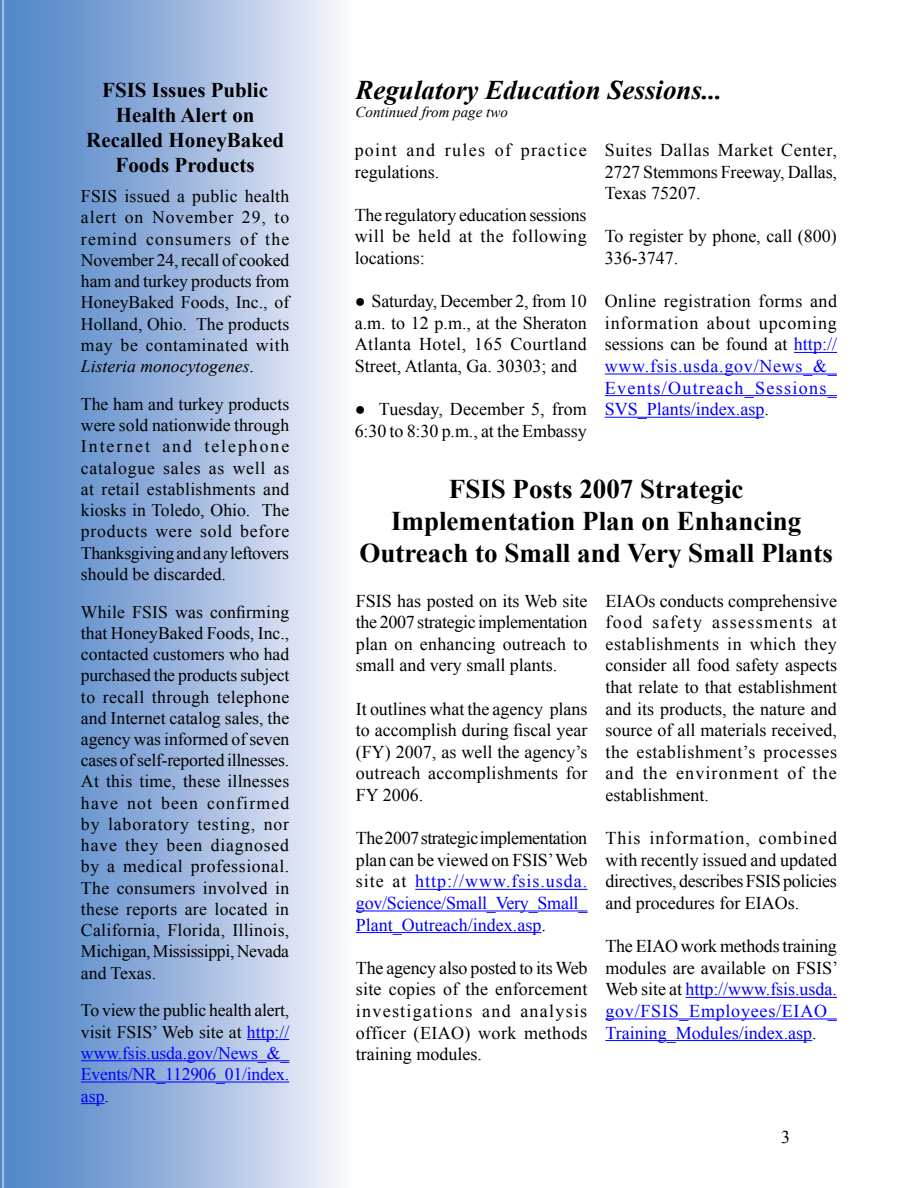
<style>
.page{position:relative;width:918px;height:1188px;background:#fff}
.page>*{position:absolute;margin:0;border:0;box-sizing:border-box;transform-origin:0 0}
.t1{font:700 27px/32.4px "Times New Roman";color:#000;text-align:center}
.t2{font:italic 700 27px "Times New Roman";color:#000}
.t3{font:700 21px/25.2px "Times New Roman";color:#000;text-align:center}
.t4{font:18px/21.6px "Times New Roman";color:#000;text-align:justify}
.t5{font:18px/21.6px "Times New Roman";color:#00f;text-align:justify}
.t6{font:18px/21.6px "Times New Roman";letter-spacing:.07em;color:#000}
.t7{font:17.7px/21.3px "Times New Roman";color:#000;text-align:justify}
.t8{font:17.7px/21.3px "Times New Roman";letter-spacing:-.005em;color:#00f;text-align:justify}
.t9{font:italic 15px "Times New Roman";color:#000}
.s1{font-style:italic}
.s2{color:#000}
</style>
<div class="page">
<div style="left:0;top:0;width:355px;height:1188px;background:linear-gradient(to right,#477ec3,#f6f4fb)"></div>
<hr style="left:415px;top:889px;width:172px;height:1px;background:#00f">
<hr style="left:356px;top:911px;width:231px;height:1px;background:#00f">
<hr style="left:356px;top:932px;width:185px;height:1px;background:#00f">
<hr style="left:686px;top:997px;width:151px;height:1px;background:#00f">
<hr style="left:605px;top:1019px;width:232px;height:1px;background:#00f">
<hr style="left:605px;top:1040px;width:207px;height:1px;background:#00f">
<hr style="left:247px;top:1039px;width:42px;height:1px;background:#00f">
<hr style="left:81px;top:1060px;width:208px;height:1px;background:#00f">
<hr style="left:81px;top:1082px;width:208px;height:1px;background:#00f">
<svg style="left:81px;top:1103px;width:24px;height:1px"></svg>
<hr style="left:794px;top:352px;width:43px;height:1px;background:#00f">
<hr style="left:605px;top:374px;width:232px;height:1px;background:#00f">
<hr style="left:605px;top:395px;width:232px;height:1px;background:#00f">
<hr style="left:605px;top:417px;width:159px;height:1px;background:#00f">
<p class="t3" style="left:86px;top:77px;width:199px">FSIS Issues Public<br>Health Alert on<br>Recalled HoneyBaked<br>Foods Products</p>
<p class="t7" style="left:81px;top:185px;width:210px">FSIS issued a public health alert on November 29, to remind consumers of the November 24, recall of cooked ham and turkey products from HoneyBaked Foods, Inc., of Holland, Ohio. The products may be contaminated with <span class="s1">Listeria monocytogenes</span>.</p>
<p class="t7" style="left:81px;top:393px;width:210px">The ham and turkey products were sold nationwide through Internet and telephone catalogue sales as well as at retail establishments and kiosks in Toledo, Ohio. The products were sold before Thanksgiving and any leftovers should be discarded.</p>
<p class="t7" style="left:81px;top:601px;width:210px">While FSIS was confirming that HoneyBaked Foods, Inc., contacted customers who had purchased the products subject to recall through telephone and Internet catalog sales, the agency was informed of seven cases of self-reported illnesses.<br>At this time, these illnesses have not been confirmed by laboratory testing, nor have they been diagnosed by a medical professional.<br>The consumers involved in these reports are located in California, Florida, Illinois, Michigan, Mississippi, Nevada and Texas.</p>
<p class="t8" style="left:81px;top:1000px;width:210px"><span class="s2">To view the public health alert, visit FSIS’ Web site at</span> http:// www.fsis.usda.gov/News_&amp;_ Events/NR_112906_01/index. asp<span class="s2">.</span></p>
<p class="t2" style="left:355px;top:71px;width:368px">Regulatory Education Sessions...</p>
<p class="t9" style="left:355px;top:102px;width:154px">Continued from page two</p>
<p class="t6" style="left:355px;top:139px;width:234px">point and rules of practice regulations.</p>
<p class="t4" style="left:355px;top:204px;width:234px">The regulatory education sessions will be held at the following locations:</p>
<p class="t4" style="left:355px;top:290px;width:234px">● Saturday, December 2, from 10 a.m. to 12 p.m., at the Sheraton Atlanta Hotel, 165 Courtland Street, Atlanta, Ga. 30303; and</p>
<p class="t4" style="left:355px;top:398px;width:234px">● Tuesday, December 5, from<br>6:30 to 8:30 p.m., at the Embassy</p>
<p class="t4" style="left:605px;top:139px;width:234px">Suites Dallas Market Center, 2727 Stemmons Freeway, Dallas, Texas 75207.</p>
<p class="t4" style="left:605px;top:225px;width:234px">To register by phone, call (800)<br>336-3747.</p>
<p class="t5" style="left:605px;top:290px;width:234px"><span class="s2">Online registration forms and information about upcoming sessions can be found at</span> http:// www.fsis.usda.gov/News_&amp;_ Events/Outreach_Sessions_ SVS_Plants/index.asp<span class="s2">.</span></p>
<p class="t1" style="left:359px;top:472px;width:475px">FSIS Posts 2007 Strategic<br>Implementation Plan on Enhancing<br>Outreach to Small and Very Small Plants</p>
<p class="t4" style="left:356px;top:590px;width:233px">FSIS has posted on its Web site the 2007 strategic implementation plan on enhancing outreach to small and very small plants.</p>
<p class="t4" style="left:356px;top:698px;width:233px">It outlines what the agency plans to accomplish during fiscal year (FY) 2007, as well the agency’s outreach accomplishments for FY 2006.</p>
<p class="t5" style="left:356px;top:827px;width:233px"><span class="s2">The 2007 strategic implementation plan can be viewed on FSIS’ Web site at</span> http://www.fsis.usda. gov/Science/Small_Very_Small_ Plant_Outreach/index.asp<span class="s2">.</span></p>
<p class="t4" style="left:356px;top:957px;width:233px">The agency also posted to its Web site copies of the enforcement investigations and analysis officer (EIAO) work methods training modules.</p>
<p class="t4" style="left:605px;top:590px;width:233px">EIAOs conducts comprehensive food safety assessments at establishments in which they consider all food safety aspects that relate to that establishment and its products, the nature and source of all materials received, the establishment’s processes and the environment of the establishment.</p>
<p class="t4" style="left:605px;top:827px;width:233px">This information, combined with recently issued and updated directives, describes FSIS policies and procedures for EIAOs.</p>
<p class="t5" style="left:605px;top:935px;width:234px"><span class="s2">The EIAO work methods training modules are available on FSIS’ Web site at</span> http://www.fsis.usda. gov/FSIS_Employees/EIAO_ Training_Modules/index.asp<span class="s2">.</span></p>
<p class="t4" style="left:781px;top:1126px;width:10px">3</p>
</div>
